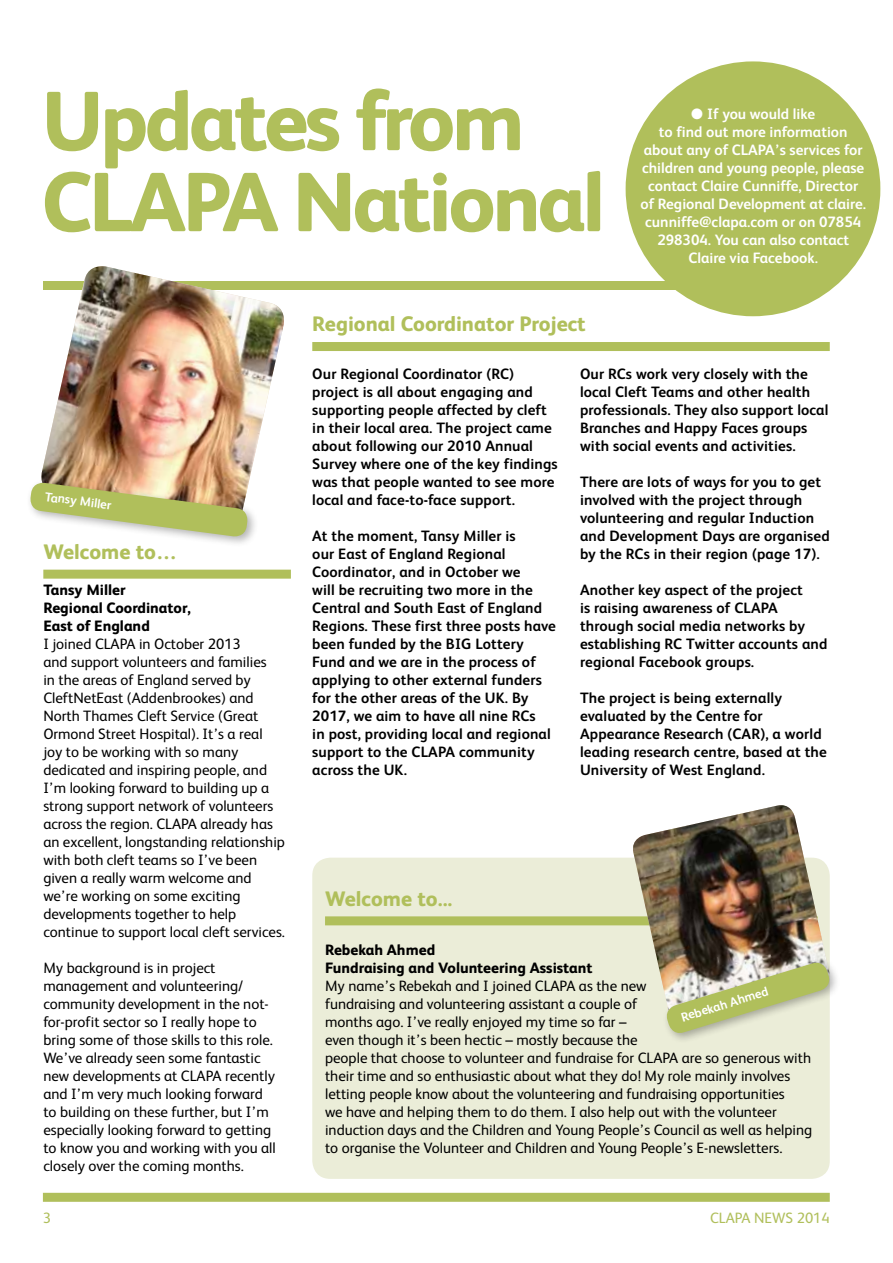
<style>
.page{position:relative;width:893px;height:1263px;background:#fff}
.page>*{position:absolute;margin:0;border:0;box-sizing:border-box;transform-origin:0 0}
.t1{font:800 84px/81px "FS Albert";letter-spacing:-.04em;color:#b0bf5b}
.t2{font:800 21px "FS Albert";color:#b0bf5b}
.t3{font:15px/18px "FS Albert";color:#000}
.t4{font:700 15px/18px "FS Albert";letter-spacing:.01em;color:#000}
.t5{font:700 15px/18px "FS Albert";color:#fff;text-align:center}
.t6{font:800 15px/18px "FS Albert";color:#000}
.t7{font:15px "FS Albert";color:#b0bf5b}
.t8{font:700 12.75px "FS Albert";color:#fff}
</style>
<div class="page">
<div style="left:312px;top:857px;width:518px;height:321px;background:#ebedd8;border-radius:18px"></div>
<div style="left:43px;top:1192px;width:787px;height:9px;background:#b0bf5b"></div>
<div style="left:43px;top:569px;width:248px;height:9px;background:#b0bf5b"></div>
<div style="left:43px;top:281px;width:787px;height:9px;background:#b0bf5b"></div>
<img style="left:41px;top:266px;width:243px;height:211px">
<div style="left:25px;top:477px;width:233px;height:70px;background:#000;opacity:.3"></div>
<svg style="left:29px;top:481px;width:220px;height:57px"></svg>
<div style="left:625px;top:61px;width:255px;height:255px;background:#b0bf5b;border-radius:50%"></div>
<div style="left:325px;top:916px;width:492px;height:9px;background:#b0bf5b"></div>
<div style="left:662px;top:957px;width:178px;height:86px;background:#000;opacity:.3"></div>
<img style="left:630px;top:805px;width:202px;height:230px">
<div style="left:312px;top:342px;width:518px;height:9px;background:#b0bf5b"></div>
<h1 class="t1" style="left:42px;top:80px;width:565px">Updates from<br>CLAPA National</h1>
<p class="t5" style="left:640px;top:104px;width:227px">● If you would like<br>to find out more information about any of CLAPA’s services for children and young people, please contact Claire Cunniffe, Director of Regional Development at claire. cunniffe@clapa.com or on 07854<br>298304. You can also contact<br>Claire via Facebook.</p>
<p class="t8" style="left:46px;top:489px;width:68px;rotate:8deg">Tansy Miller</p>
<h2 class="t2" style="left:43px;top:539px;width:135px">Welcome to…</h2>
<p class="t6" style="left:43px;top:580px;width:149px">Tansy Miller<br>Regional Coordinator,<br>East of England</p>
<p class="t3" style="left:43px;top:634px;width:243px">I joined CLAPA in October 2013<br>and support volunteers and families<br>in the areas of England served by CleftNetEast (Addenbrookes) and North Thames Cleft Service (Great Ormond Street Hospital). It’s a real joy to be working with so many dedicated and inspiring people, and I’m looking forward to building up a strong support network of volunteers across the region. CLAPA already has an excellent, longstanding relationship with both cleft teams so I’ve been given a really warm welcome and we’re working on some exciting developments together to help continue to support local cleft services.</p>
<p class="t3" style="left:43px;top:958px;width:234px">My background is in project management and volunteering/ community development in the not&shy;for-profit sector so I really hope to bring some of those skills to this role.<br>We’ve already seen some fantastic new developments at CLAPA recently and I’m very much looking forward to building on these further, but I’m especially looking forward to getting to know you and working with you all closely over the coming months.</p>
<h2 class="t2" style="left:312px;top:312px;width:275px">Regional Coordinator Project</h2>
<p class="t4" style="left:312px;top:364px;width:247px">Our Regional Coordinator (RC) project is all about engaging and supporting people affected by cleft in their local area. The project came about following our 2010 Annual Survey where one of the key findings was that people wanted to see more local and face-to-face support.</p>
<p class="t4" style="left:312px;top:526px;width:245px">At the moment, Tansy Miller is<br>our East of England Regional<br>Coordinator, and in October we<br>will be recruiting two more in the<br>Central and South East of England<br>Regions. These first three posts have been funded by the BIG Lottery<br>Fund and we are in the process of applying to other external funders for the other areas of the UK. By<br>2017, we aim to have all nine RCs<br>in post, providing local and regional support to the CLAPA community across the UK.</p>
<p class="t4" style="left:580px;top:364px;width:250px">Our RCs work very closely with the local Cleft Teams and other health professionals. They also support local Branches and Happy Faces groups with social events and activities.</p>
<p class="t4" style="left:580px;top:472px;width:251px">There are lots of ways for you to get involved with the project through volunteering and regular Induction and Development Days are organised by the RCs in their region (page 17).</p>
<p class="t4" style="left:580px;top:580px;width:249px">Another key aspect of the project<br>is raising awareness of CLAPA through social media networks by establishing RC Twitter accounts and regional Facebook groups.</p>
<p class="t4" style="left:580px;top:688px;width:248px">The project is being externally evaluated by the Centre for<br>Appearance Research (CAR), a world leading research centre, based at the<br>University of West England.</p>
<h2 class="t2" style="left:325px;top:886px;width:129px">Welcome to...</h2>
<p class="t6" style="left:325px;top:940px;width:269px">Rebekah Ahmed<br>Fundraising and Volunteering Assistant</p>
<p class="t3" style="left:325px;top:976px;width:489px">My name’s Rebekah and I joined CLAPA as the new<br>fundraising and volunteering assistant a couple of<br>months ago. I’ve really enjoyed my time so far –<br>even though it’s been hectic – mostly because the<br>people that choose to volunteer and fundraise for CLAPA are so generous with their time and so enthusiastic about what they do! My role mainly involves letting people know about the volunteering and fundraising opportunities<br>we have and helping them to do them. I also help out with the volunteer induction days and the Children and Young People’s Council as well as helping to organise the Volunteer and Children and Young People’s E-newsletters.</p>
<p class="t8" style="left:679px;top:1010px;width:92px;rotate:-17deg">Rebekah Ahmed</p>
<p class="t7" style="left:43px;top:1209px;width:10px">3</p>
<p class="t7" style="left:710px;top:1209px;width:121px">CLAPA NEWS 2014</p>
</div>
